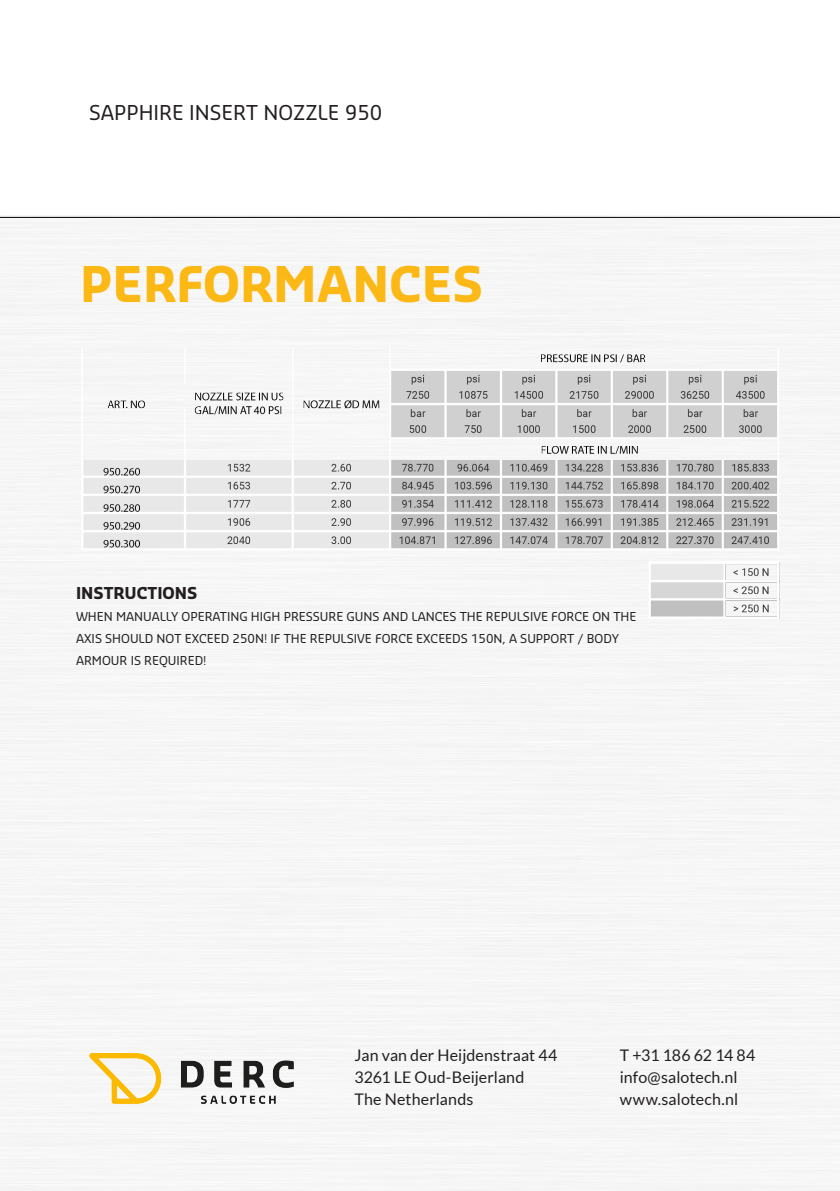
<style>
.page{position:relative;width:840px;height:1191px;background:#fff}
.page>*{position:absolute;margin:0;border:0;box-sizing:border-box;transform-origin:0 0}
.t1{font:700 48px "Sansa Pro";color:#fcb814}
.t2{font:20px "Sansa Pro";color:#231f20}
.t3{font:16px "Lato";letter-spacing:.005em;color:#231f20}
.t4{font:700 16px "Sansa Pro";color:#231f20}
.t5{font:12px/22px "Sansa Pro";color:#231f20}
</style>
<div class="page">
<div style="left:0;top:215px;width:839px;height:976px;background:#f6f6f6"></div>
<img style="left:57px;top:348px;width:733px;height:302px">
<img style="left:89px;top:1053px;width:204px;height:50px">
<hr style="left:0;top:217px;width:839px;height:1px;background:#000">
<p class="t2" style="left:89px;top:100px;width:294px">SAPPHIRE INSERT NOZZLE 950</p>
<p class="t1" style="left:80px;top:253px;width:404px">PERFORMANCES</p>
<p class="t4" style="left:76px;top:582px;width:123px">INSTRUCTIONS</p>
<p class="t5" style="left:76px;top:604px;width:561px">WHEN MANUALLY OPERATING HIGH PRESSURE GUNS AND LANCES THE REPULSIVE FORCE ON THE<br>AXIS SHOULD NOT EXCEED 250N! IF THE REPULSIVE FORCE EXCEEDS 150N, A SUPPORT / BODY<br>ARMOUR IS REQUIRED!</p>
<p class="t3" style="left:354px;top:1046px;width:204px">Jan van der Heijdenstraat 44</p>
<p class="t3" style="left:354px;top:1068px;width:171px">3261 LE Oud-Beijerland</p>
<p class="t3" style="left:354px;top:1090px;width:120px">The Netherlands</p>
<p class="t3" style="left:619px;top:1046px;width:137px">T +31 186 62 14 84</p>
<p class="t3" style="left:619px;top:1068px;width:119px">info@salotech.nl</p>
<p class="t3" style="left:619px;top:1090px;width:120px">www.salotech.nl</p>
</div>
